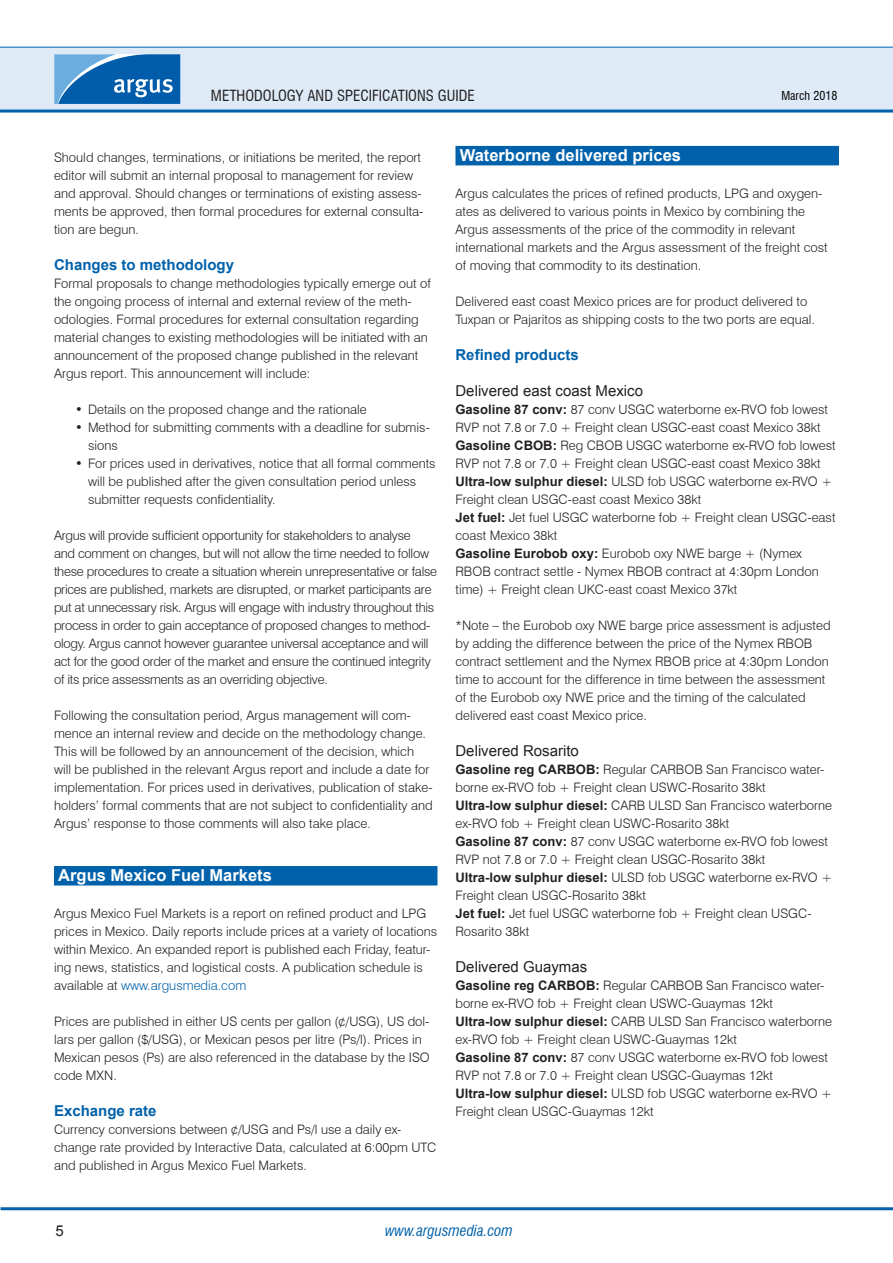
<style>
.page{position:relative;width:893px;height:1263px;background:#fff}
.page>*{position:absolute;margin:0;border:0;box-sizing:border-box;transform-origin:0 0}
.H1_-_Section_header{font:700 16.5px "Arial";color:#fff}
.H3_-_headline__no_bo{font:15px "Arial";color:#231f20}
.t1{font:condensed 15px "Swiss 721 BT";color:#231f20}
.H2_-_Bold_headline{font:700 15px "Arial";color:#0161aa}
.t2{font:italic condensed 15px "Swiss 721 BT";color:#0161aa}
.P1_-_Body_Text{font:700 15px "Arial";color:#0161aa}
.P1_-_Body_Text-2{font:300 13.05px/18px "Swiss 721 BT";color:#231f20}
.P1_-_Body_Text-3{font:300 13.05px/18px "Swiss 721 BT";letter-spacing:-.02em;color:#231f20}
.B2_-_Bullet_text{font:300 13.05px/18px "Swiss 721 BT";color:#231f20}
.t3{font:condensed 12px "Swiss 721 BT";color:#000}
.s1{color:#0161aa}
.s2{font-family:"Arial";font-weight:700}
</style>
<div class="page">
<div style="left:0;top:47px;width:893px;height:64px;background:#deebf7"></div>
<hr style="left:0;top:110px;width:893px;height:3px;background:#0161aa">
<hr style="left:0;top:47px;width:893px;height:1px;background:#0161aa">
<hr style="left:1px;top:1207px;width:892px;height:3px;background:#0161aa">
<svg style="left:54px;top:54px;width:126px;height:50px;background:#327ebe"></svg>
<div style="left:54px;top:866px;width:383px;height:19px;background:#0161aa"></div>
<div style="left:455px;top:146px;width:384px;height:19px;background:#0161aa"></div>
<p class="t1" style="left:211px;top:86px;width:265px">METHODOLOGY AND SPECIFICATIONS GUIDE</p>
<p class="t3" style="left:781px;top:88px;width:58px">March 2018</p>
<p class="P1_-_Body_Text-2" style="left:54px;top:148px;width:371px">Should changes, terminations, or initiations be merited, the report editor will submit an internal proposal to management for review and approval. Should changes or terminations of existing assess&shy;ments be approved, then formal procedures for external consulta&shy;tion are begun.</p>
<p class="H2_-_Bold_headline" style="left:54px;top:255px;width:182px">Changes to methodology</p>
<p class="P1_-_Body_Text-2" style="left:54px;top:274px;width:379px">Formal proposals to change methodologies typically emerge out of the ongoing process of internal and external review of the meth&shy;odologies. Formal procedures for external consultation regarding material changes to existing methodologies will be initiated with an announcement of the proposed change published in the relevant Argus report. This announcement will include:</p>
<p class="B2_-_Bullet_text" style="left:75px;top:400px;width:293px">• Details on the proposed change and the rationale</p>
<p class="B2_-_Bullet_text" style="left:88px;top:418px;width:343px;text-indent:-13px">• Method for submitting comments with a deadline for submis&shy;sions</p>
<p class="B2_-_Bullet_text" style="left:88px;top:454px;width:349px;text-indent:-13px">• For prices used in derivatives, notice that all formal comments will be published after the given consultation period unless submitter requests confidentiality.</p>
<p class="P1_-_Body_Text-3" style="left:54px;top:526px;width:385px">Argus will provide sufficient opportunity for stakeholders to analyse<br>and comment on changes, but will not allow the time needed to follow these procedures to create a situation wherein unrepresentative or false prices are published, markets are disrupted, or market participants are put at unnecessary risk. Argus will engage with industry throughout this process in order to gain acceptance of proposed changes to method&shy;ology. Argus cannot however guarantee universal acceptance and will act for the good order of the market and ensure the continued integrity of its price assessments as an overriding objective.</p>
<p class="P1_-_Body_Text-2" style="left:54px;top:706px;width:380px">Following the consultation period, Argus management will com&shy;mence an internal review and decide on the methodology change.<br>This will be followed by an announcement of the decision, which will be published in the relevant Argus report and include a date for implementation. For prices used in derivatives, publication of stake&shy;holders’ formal comments that are not subject to confidentiality and Argus’ response to those comments will also take place.</p>
<p class="H1_-_Section_header" style="left:58px;top:864px;width:215px">Argus Mexico Fuel Markets</p>
<p class="P1_-_Body_Text-2" style="left:54px;top:904px;width:385px">Argus Mexico Fuel Markets is a report on refined product and LPG prices in Mexico. Daily reports include prices at a variety of locations within Mexico. An expanded report is published each Friday, featur&shy;ing news, statistics, and logistical costs. A publication schedule is available at <span class="s1">www.argusmedia.com</span></p>
<p class="P1_-_Body_Text-2" style="left:54px;top:1012px;width:377px">Prices are published in either US cents per gallon (¢/USG), US dol&shy;lars per gallon ($/USG), or Mexican pesos per litre (Ps/l). Prices in Mexican pesos (Ps) are also referenced in the database by the ISO code MXN.</p>
<p class="H2_-_Bold_headline" style="left:54px;top:1101px;width:104px">Exchange rate</p>
<p class="P1_-_Body_Text-2" style="left:54px;top:1120px;width:384px">Currency conversions between ¢/USG and Ps/l use a daily ex&shy;change rate provided by Interactive Data, calculated at 6:00pm UTC and published in Argus Mexico Fuel Markets.</p>
<p class="H1_-_Section_header" style="left:460px;top:144px;width:223px">Waterborne delivered prices</p>
<p class="P1_-_Body_Text-2" style="left:455px;top:184px;width:374px">Argus calculates the prices of refined products, LPG and oxygen&shy;ates as delivered to various points in Mexico by combining the Argus assessments of the price of the commodity in relevant international markets and the Argus assessment of the freight cost of moving that commodity to its destination.</p>
<p class="P1_-_Body_Text-2" style="left:455px;top:292px;width:361px">Delivered east coast Mexico prices are for product delivered to<br>Tuxpan or Pajaritos as shipping costs to the two ports are equal.</p>
<p class="P1_-_Body_Text" style="left:455px;top:345px;width:125px">Refined products</p>
<p class="H3_-_headline__no_bo" style="left:455px;top:381px;width:189px">Delivered east coast Mexico</p>
<p class="P1_-_Body_Text-2" style="left:455px;top:400px;width:374px"><span class="s2">Gasoline 87 conv:</span> 87 conv USGC waterborne ex-RVO fob lowest<br>RVP not 7.8 or 7.0 + Freight clean USGC-east coast Mexico 38kt</p>
<p class="P1_-_Body_Text-2" style="left:455px;top:436px;width:382px"><span class="s2">Gasoline CBOB:</span> Reg CBOB USGC waterborne ex-RVO fob lowest<br>RVP not 7.8 or 7.0 + Freight clean USGC-east coast Mexico 38kt</p>
<p class="P1_-_Body_Text-2" style="left:455px;top:472px;width:378px"><span class="s2">Ultra-low sulphur diesel:</span> ULSD fob USGC waterborne ex-RVO +<br>Freight clean USGC-east coast Mexico 38kt</p>
<p class="P1_-_Body_Text-2" style="left:455px;top:508px;width:382px"><span class="s2">Jet fuel:</span> Jet fuel USGC waterborne fob + Freight clean USGC-east coast Mexico 38kt</p>
<p class="P1_-_Body_Text-2" style="left:455px;top:544px;width:365px"><span class="s2">Gasoline Eurobob oxy:</span> Eurobob oxy NWE barge + (Nymex<br>RBOB contract settle - Nymex RBOB contract at 4:30pm London time) + Freight clean UKC-east coast Mexico 37kt</p>
<p class="P1_-_Body_Text-2" style="left:455px;top:616px;width:377px">*Note – the Eurobob oxy NWE barge price assessment is adjusted by adding the difference between the price of the Nymex RBOB contract settlement and the Nymex RBOB price at 4:30pm London time to account for the difference in time between the assessment of the Eurobob oxy NWE price and the timing of the calculated delivered east coast Mexico price.</p>
<p class="H3_-_headline__no_bo" style="left:455px;top:741px;width:125px">Delivered Rosarito</p>
<p class="P1_-_Body_Text-2" style="left:455px;top:760px;width:370px"><span class="s2">Gasoline reg CARBOB:</span> Regular CARBOB San Francisco water&shy;borne ex-RVO fob + Freight clean USWC-Rosarito 38kt</p>
<p class="P1_-_Body_Text-2" style="left:455px;top:796px;width:378px"><span class="s2">Ultra-low sulphur diesel:</span> CARB ULSD San Francisco waterborne ex-RVO fob + Freight clean USWC-Rosarito 38kt</p>
<p class="P1_-_Body_Text-2" style="left:455px;top:832px;width:374px"><span class="s2">Gasoline 87 conv:</span> 87 conv USGC waterborne ex-RVO fob lowest<br>RVP not 7.8 or 7.0 + Freight clean USGC-Rosarito 38kt</p>
<p class="P1_-_Body_Text-2" style="left:455px;top:868px;width:378px"><span class="s2">Ultra-low sulphur diesel:</span> ULSD fob USGC waterborne ex-RVO +<br>Freight clean USGC-Rosarito 38kt</p>
<p class="P1_-_Body_Text-2" style="left:455px;top:904px;width:358px"><span class="s2">Jet fuel:</span> Jet fuel USGC waterborne fob + Freight clean USGC-<br>Rosarito 38kt</p>
<p class="H3_-_headline__no_bo" style="left:455px;top:957px;width:133px">Delivered Guaymas</p>
<p class="P1_-_Body_Text-2" style="left:455px;top:976px;width:370px"><span class="s2">Gasoline reg CARBOB:</span> Regular CARBOB San Francisco water&shy;borne ex-RVO fob + Freight clean USWC-Guaymas 12kt</p>
<p class="P1_-_Body_Text-2" style="left:455px;top:1012px;width:378px"><span class="s2">Ultra-low sulphur diesel:</span> CARB ULSD San Francisco waterborne ex-RVO fob + Freight clean USWC-Guaymas 12kt</p>
<p class="P1_-_Body_Text-2" style="left:455px;top:1048px;width:374px"><span class="s2">Gasoline 87 conv:</span> 87 conv USGC waterborne ex-RVO fob lowest<br>RVP not 7.8 or 7.0 + Freight clean USGC-Guaymas 12kt</p>
<p class="P1_-_Body_Text-2" style="left:455px;top:1084px;width:378px"><span class="s2">Ultra-low sulphur diesel:</span> ULSD fob USGC waterborne ex-RVO +<br>Freight clean USGC-Guaymas 12kt</p>
<p class="H3_-_headline__no_bo" style="left:55px;top:1220px;width:10px">5</p>
<p class="t2" style="left:385px;top:1221px;width:129px">www.argusmedia.com</p>
</div>
